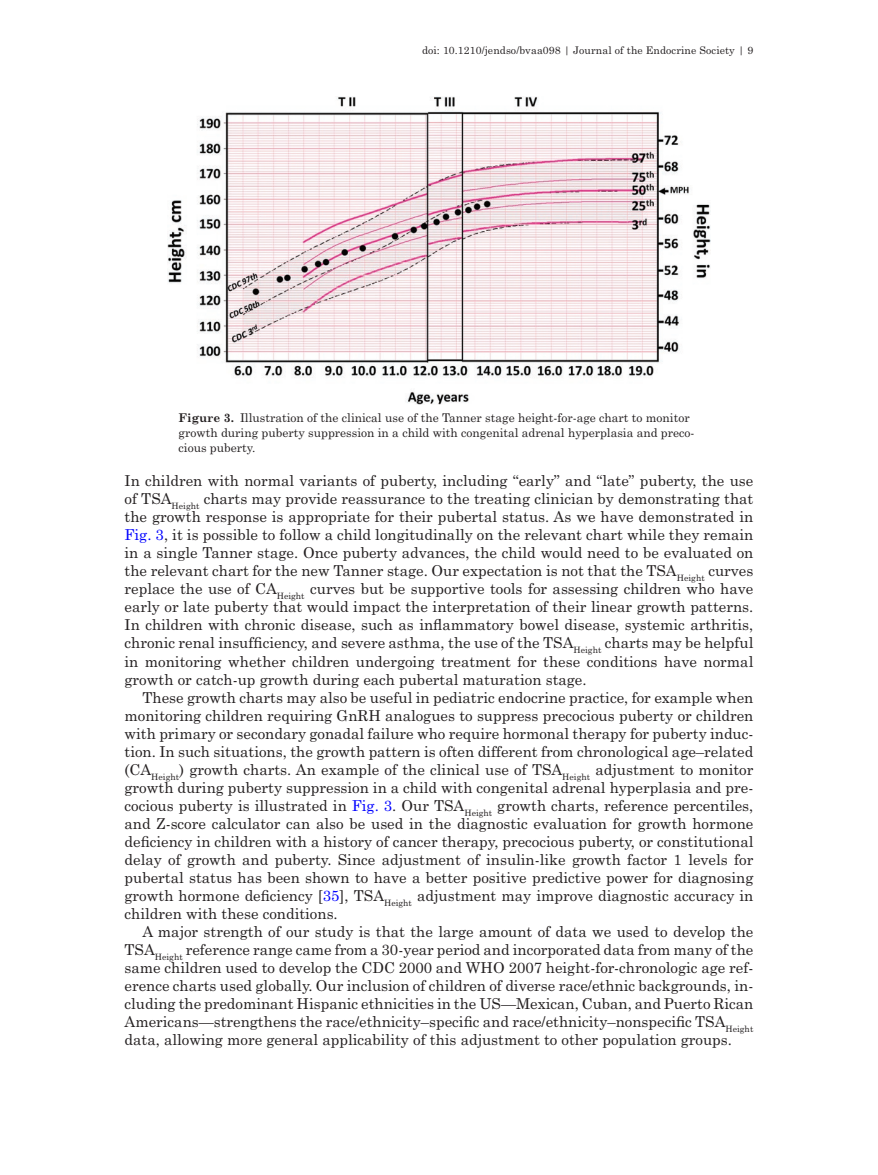
<style>
.page{position:relative;width:878px;height:1175px;background:#fff}
.page>*{position:absolute;margin:0;border:0;box-sizing:border-box;transform-origin:0 0}
.t1{font:15px/18px "Century Schoolbook Std";color:#231f20;text-align:justify}
.t2{font:12px/15px "Century Schoolbook Std";color:#231f20}
.t3{font:10.5px "Century Schoolbook Std";letter-spacing:.01em;color:#231f20}
.s1{font-weight:700}
.s2{color:#00f}
</style>
<div class="page">
<img style="left:168px;top:96px;width:542px;height:308px">
<p class="t3" style="left:422px;top:44px;width:333px">doi: 10.1210/jendso/bvaa098 | Journal of the Endocrine Society | 9</p>
<p class="t2" style="left:178px;top:410px;width:517px"><span class="s1">Figure 3.</span> Illustration of the clinical use of the Tanner stage height-for-age chart to monitor growth during puberty suppression in a child with congenital adrenal hyperplasia and preco&shy;cious puberty.</p>
<p class="t1" style="left:124px;top:471px;width:630px">In children with normal variants of puberty, including “early” and “late” puberty, the use of TSA<sub>Height</sub> charts may provide reassurance to the treating clinician by demonstrating that the growth response is appropriate for their pubertal status. As we have demonstrated in <span class="s2">Fig. 3</span>, it is possible to follow a child longitudinally on the relevant chart while they remain in a single Tanner stage. Once puberty advances, the child would need to be evaluated on the relevant chart for the new Tanner stage. Our expectation is not that the TSA<sub>Height</sub> curves replace the use of CA<sub>Height</sub> curves but be supportive tools for assessing children who have early or late puberty that would impact the interpretation of their linear growth patterns.<br>In children with chronic disease, such as inflammatory bowel disease, systemic arthritis, chronic renal insufficiency, and severe asthma, the use of the TSA<sub>Height</sub> charts may be helpful in monitoring whether children undergoing treatment for these conditions have normal growth or catch-up growth during each pubertal maturation stage.</p>
<p class="t1" style="left:125px;top:687px;width:630px;text-indent:18px">These growth charts may also be useful in pediatric endocrine practice, for example when monitoring children requiring GnRH analogues to suppress precocious puberty or children with primary or secondary gonadal failure who require hormonal therapy for puberty induc&shy;tion. In such situations, the growth pattern is often different from chronological age–related (CA<sub>Height</sub>) growth charts. An example of the clinical use of TSA<sub>Height</sub> adjustment to monitor growth during puberty suppression in a child with congenital adrenal hyperplasia and pre&shy;cocious puberty is illustrated in <span class="s2">Fig. 3</span>. Our TSA<sub>Height</sub> growth charts, reference percentiles, and Z-score calculator can also be used in the diagnostic evaluation for growth hormone deficiency in children with a history of cancer therapy, precocious puberty, or constitutional delay of growth and puberty. Since adjustment of insulin-like growth factor 1 levels for pubertal status has been shown to have a better positive predictive power for diagnosing growth hormone deficiency [<span class="s2">35</span>], TSA<sub>Height</sub> adjustment may improve diagnostic accuracy in children with these conditions.</p>
<p class="t1" style="left:124px;top:921px;width:630px;text-indent:18px">A major strength of our study is that the large amount of data we used to develop the TSA<sub>Height</sub> reference range came from a 30-year period and incorporated data from many of the same children used to develop the CDC 2000 and WHO 2007 height-for-chronologic age ref&shy;erence charts used globally. Our inclusion of children of diverse race/ethnic backgrounds, in&shy;cluding the predominant Hispanic ethnicities in the US—Mexican, Cuban, and Puerto Rican Americans—strengthens the race/ethnicity–specific and race/ethnicity–nonspecific TSA<sub>Height </sub>data, allowing more general applicability of this adjustment to other population groups.</p>
</div>
